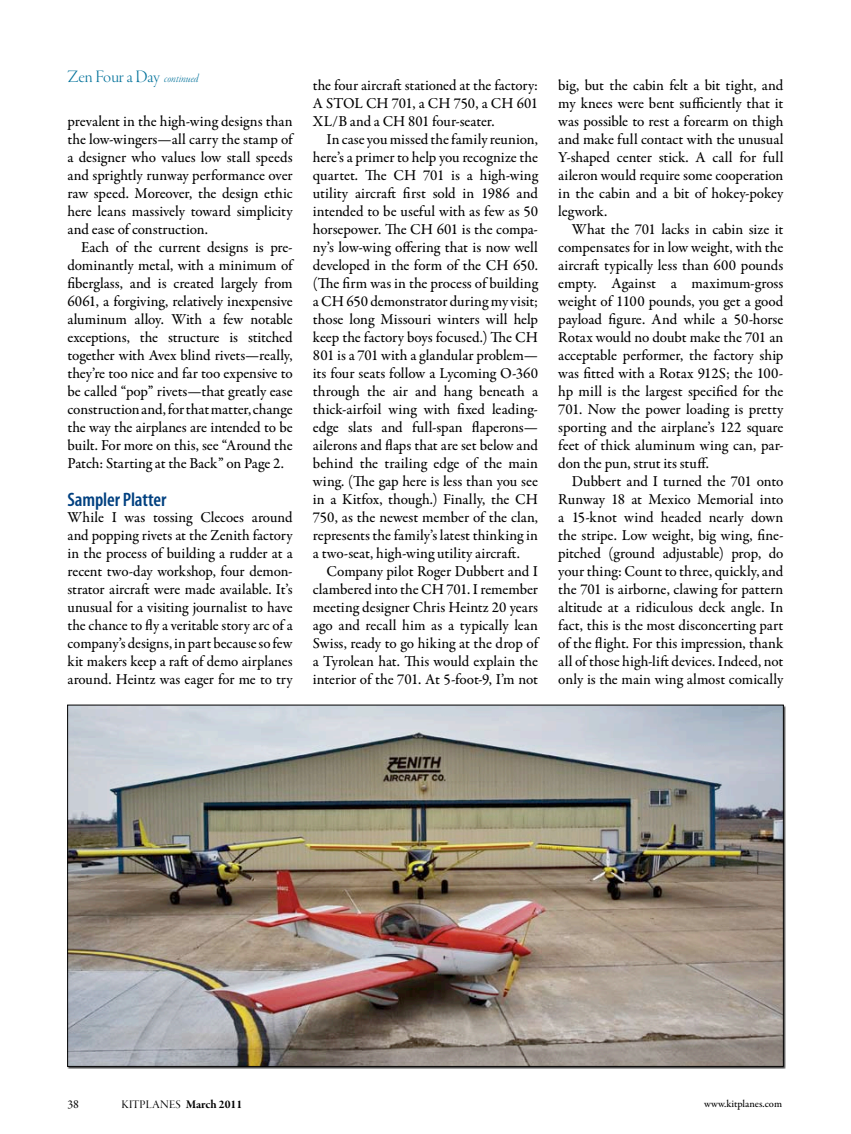
<style>
.page{position:relative;width:851px;height:1134px;background:#fff}
.page>*{position:absolute;margin:0;border:0;box-sizing:border-box;transform-origin:0 0}
.t1{font:600 condensed 19.5px "Myriad Pro";letter-spacing:-.01em;color:#004080}
.t2{font:18px "Garamond Premr Pro Lt Disp";color:#00719a}
.t3{font:500 15.3px/18px "Garamond Premr Pro";letter-spacing:-.005em;color:#000;text-align:justify}
.t4{font:12px "Garamond Premr Pro Disp";letter-spacing:.02em;color:#000}
.t5{font:12px "Garamond Premr Pro";color:#000}
.t6{font:500 10.5px "Garamond Premr Pro";color:#000}
.s1{font-family:"Garamond Premr Pro Lt It Disp";font-size:12px}
.s2{font-family:"Garamond Premr Pro Bd Subh"}
</style>
<div class="page">
<img style="left:69px;top:707px;width:712px;height:358px">
<p class="t2" style="left:68px;top:66px;width:132px">Zen Four a Day <span class="s1">continued</span></p>
<p class="t3" style="left:68px;top:113px;width:227px">prevalent in the high-wing designs than the low-wingers—all carry the stamp of a designer who values low stall speeds and sprightly runway performance over raw speed. Moreover, the design ethic here leans massively toward simplicity and ease of construction.</p>
<p class="t3" style="left:67px;top:238px;width:227px;text-indent:14px">Each of the current designs is pre&shy;dominantly metal, with a minimum of fiberglass, and is created largely from 6061, a forgiving, relatively inexpensive aluminum alloy. With a few notable exceptions, the structure is stitched together with Avex blind rivets—really, they’re too nice and far too expensive to be called “pop” rivets—that greatly ease construction and, for that matter, change the way the airplanes are intended to be built. For more on this, see “Around the Patch: Starting at the Back” on Page 2.</p>
<p class="t1" style="left:68px;top:487px;width:100px">Sampler Platter</p>
<p class="t3" style="left:68px;top:509px;width:227px">While I was tossing Clecoes around and popping rivets at the Zenith factory in the process of building a rudder at a recent two-day workshop, four demon&shy;strator aircraft were made available. It’s unusual for a visiting journalist to have the chance to fly a veritable story arc of a company’s designs, in part because so few kit makers keep a raft of demo airplanes around. Heintz was eager for me to try</p>
<p class="t3" style="left:313px;top:76px;width:226px">the four aircraft stationed at the factory:<br>A STOL CH 701, a CH 750, a CH 601<br>XL/B and a CH 801 four-seater.</p>
<p class="t3" style="left:313px;top:131px;width:227px;text-indent:14px">In case you missed the family reunion, here’s a primer to help you recognize the quartet. The CH 701 is a high-wing utility aircraft first sold in 1986 and intended to be useful with as few as 50 horsepower. The CH 601 is the compa&shy;ny’s low-wing offering that is now well developed in the form of the CH 650. (The firm was in the process of building a CH 650 demonstrator during my visit; those long Missouri winters will help keep the factory boys focused.) The CH 801 is a 701 with a glandular problem— its four seats follow a Lycoming O-360 through the air and hang beneath a thick-airfoil wing with fixed leading&shy;edge slats and full-span flaperons— ailerons and flaps that are set below and behind the trailing edge of the main wing. (The gap here is less than you see in a Kitfox, though.) Finally, the CH 750, as the newest member of the clan, represents the family’s latest thinking in a two-seat, high-wing utility aircraft.</p>
<p class="t3" style="left:313px;top:562px;width:227px;text-indent:14px">Company pilot Roger Dubbert and I clambered into the CH 701. I remember meeting designer Chris Heintz 20 years ago and recall him as a typically lean Swiss, ready to go hiking at the drop of a Tyrolean hat. This would explain the interior of the 701. At 5-foot-9, I’m not</p>
<p class="t3" style="left:558px;top:76px;width:227px">big, but the cabin felt a bit tight, and my knees were bent sufficiently that it was possible to rest a forearm on thigh and make full contact with the unusual Y-shaped center stick. A call for full aileron would require some cooperation in the cabin and a bit of hokey-pokey legwork.</p>
<p class="t3" style="left:558px;top:220px;width:227px;text-indent:14px">What the 701 lacks in cabin size it compensates for in low weight, with the aircraft typically less than 600 pounds empty. Against a maximum-gross weight of 1100 pounds, you get a good payload figure. And while a 50-horse Rotax would no doubt make the 701 an acceptable performer, the factory ship was fitted with a Rotax 912S; the 100- hp mill is the largest specified for the 701. Now the power loading is pretty sporting and the airplane’s 122 square feet of thick aluminum wing can, par&shy;don the pun, strut its stuff.</p>
<p class="t3" style="left:558px;top:472px;width:227px;text-indent:14px">Dubbert and I turned the 701 onto Runway 18 at Mexico Memorial into a 15-knot wind headed nearly down the stripe. Low weight, big wing, fine&shy;pitched (ground adjustable) prop, do your thing: Count to three, quickly, and the 701 is airborne, clawing for pattern altitude at a ridiculous deck angle. In fact, this is the most disconcerting part of the flight. For this impression, thank all of those high-lift devices. Indeed, not only is the main wing almost comically</p>
<p class="t5" style="left:68px;top:1097px;width:13px">38</p>
<p class="t4" style="left:122px;top:1097px;width:122px">KITPLANES <span class="s2">March 2011</span></p>
<p class="t6" style="left:704px;top:1097px;width:79px">www.kitplanes.com</p>
</div>
